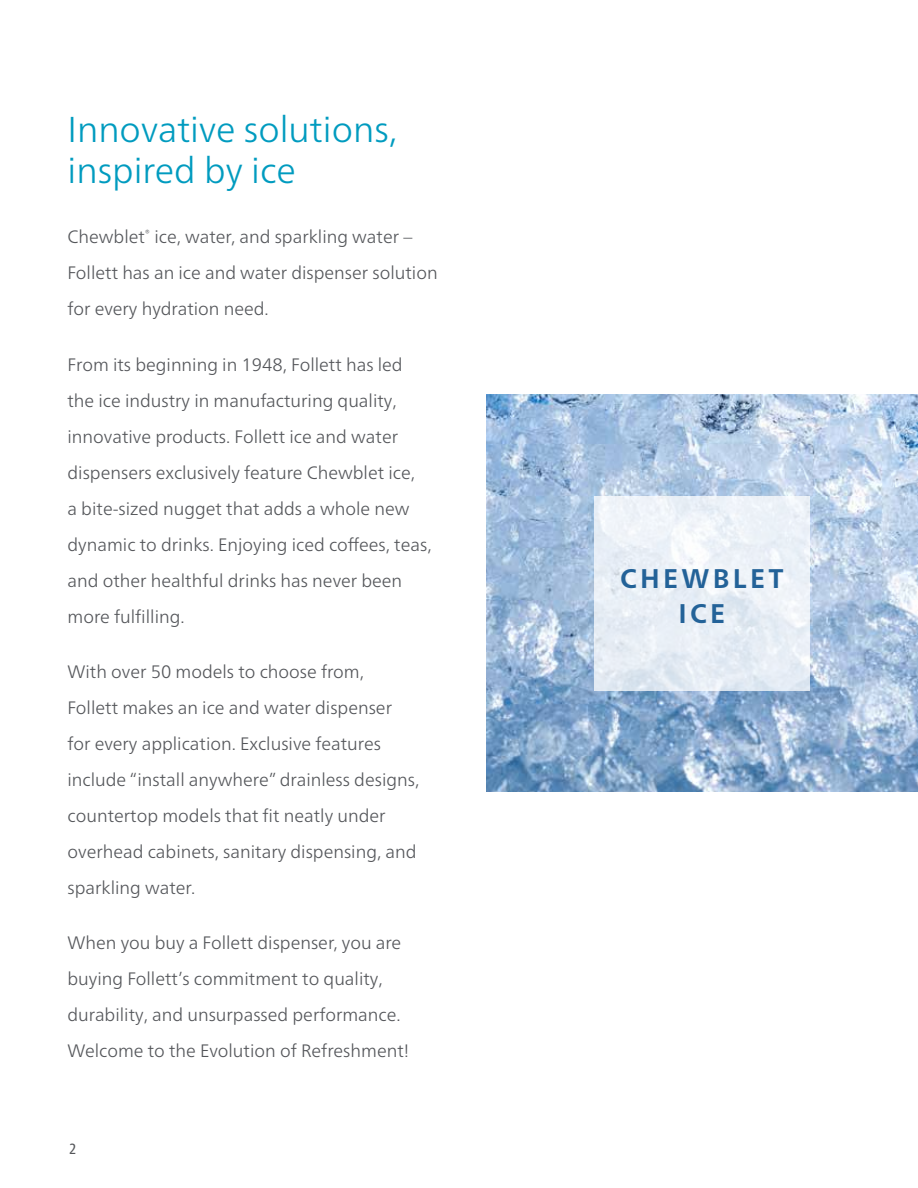
<style>
.page{position:relative;width:918px;height:1188px;background:#fff}
.page>*{position:absolute;margin:0;border:0;box-sizing:border-box;transform-origin:0 0}
.t1{font:300 36px/40.5px "Frutiger Neue LT Pro";color:#009bbf}
.t2{font:700 27px/34.5px "Frutiger Neue LT Pro";letter-spacing:.12em;color:#236298;text-align:center}
.t3{font:300 18px/36px "Frutiger Neue LT Pro";color:#54565a}
.t4{font:condensed 14.7px "Frutiger Neue LT Pro";color:#54565a}
</style>
<div class="page">
<img style="left:486px;top:394px;width:432px;height:398px">
<svg style="left:594px;top:497px;width:216px;height:194px;fill:#eaf0f7"></svg>
<h1 class="t1" style="left:68px;top:109px;width:331px">Innovative solutions, inspired by ice</h1>
<p class="t3" style="left:68px;top:219px;width:372px">Chewblet<sup>®</sup> ice, water, and sparkling water –<br>Follett has an ice and water dispenser solution for every hydration need.</p>
<p class="t3" style="left:68px;top:346px;width:366px">From its beginning in 1948, Follett has led the ice industry in manufacturing quality, innovative products. Follett ice and water dispensers exclusively feature Chewblet ice,<br>a bite-sized nugget that adds a whole new dynamic to drinks. Enjoying iced coffees, teas, and other healthful drinks has never been more fulfilling.</p>
<p class="t3" style="left:68px;top:654px;width:353px">With over 50 models to choose from,<br>Follett makes an ice and water dispenser for every application. Exclusive features include “install anywhere” drainless designs, countertop models that fit neatly under overhead cabinets, sanitary dispensing, and sparkling water.</p>
<p class="t3" style="left:68px;top:925px;width:343px">When you buy a Follett dispenser, you are buying Follett’s commitment to quality, durability, and unsurpassed performance.<br>Welcome to the Evolution of Refreshment!</p>
<p class="t4" style="left:69px;top:1140px;width:9px">2</p>
<h2 class="t2" style="left:620px;top:561px;width:165px">CHEWBLET<br>ICE</h2>
</div>
